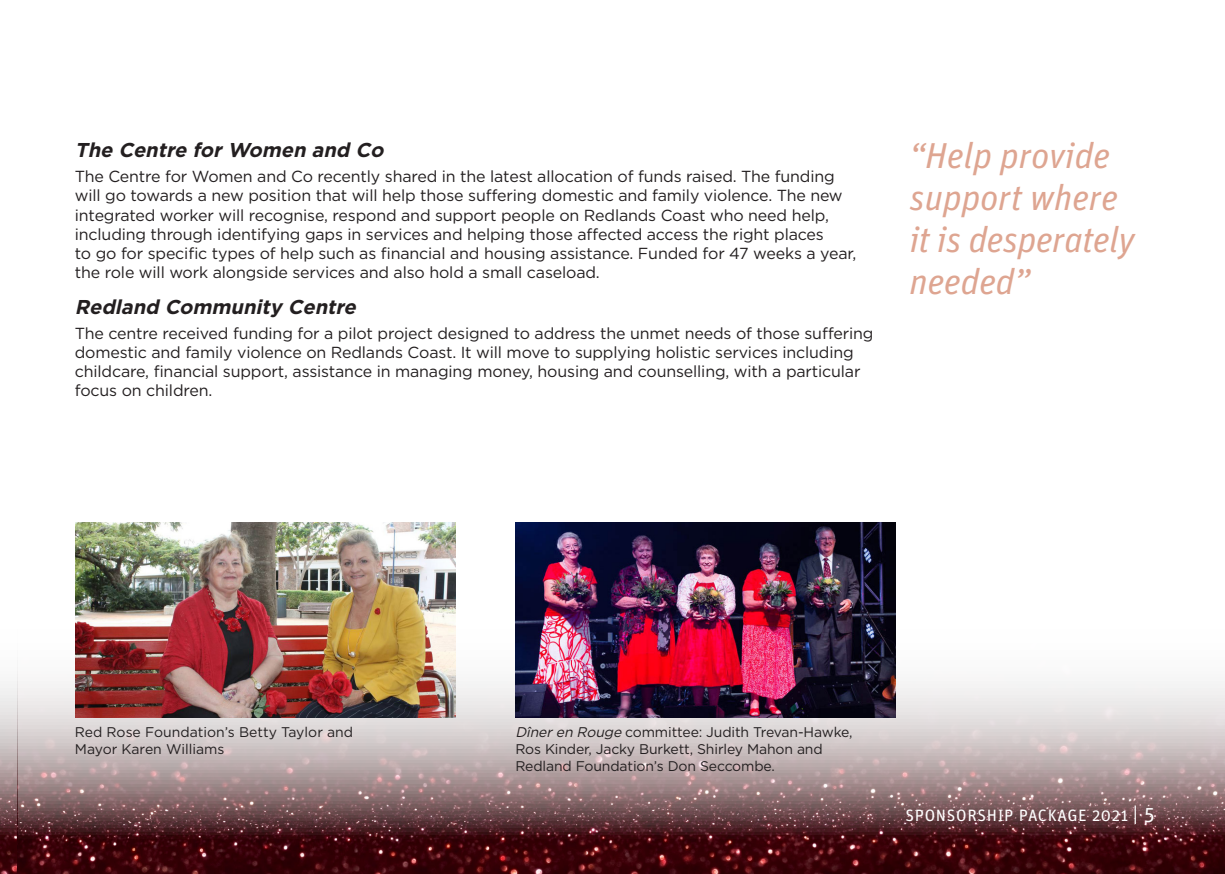
<style>
.page{position:relative;width:1225px;height:874px;background:#fff}
.page>*{position:absolute;margin:0;border:0;box-sizing:border-box;transform-origin:0 0}
.Mystique_heading{font:italic 36px/42px "Unit Pro";color:#dea591}
.Mystique_sponsor_lev{font:italic 700 20px "Gotham";color:#231f20}
.t1{font:16.4px "Unit Pro";letter-spacing:.04em;color:#fff}
.Mystique_body_copy{font:16px/19.2px "Gotham";letter-spacing:-.01em;color:#231f20}
.Mystique_photo_capti{font:14px/16.8px "Gotham";letter-spacing:-.01em;color:#231f20}
.s1{font-style:italic}
.s2{font-size:20.4px}
</style>
<div class="page">
<img style="left:0;top:522px;width:1225px;height:351px">
<img style="left:76px;top:522px;width:379px;height:194px">
<img style="left:515px;top:522px;width:380px;height:194px">
<p class="Mystique_sponsor_lev" style="left:75px;top:137px;width:315px">The Centre forWomen and Co</p>
<p class="Mystique_body_copy" style="left:75px;top:166px;width:783px">The Centre for Women and Co recently shared in the latest allocation of funds raised. The funding will go towards a new position that will help those suffering domestic and family violence. The new integrated worker will recognise, respond and support people on Redlands Coast who need help, including through identifying gaps in services and helping those affected access the right places<br>to go for specific types of help such as financial and housing assistance. Funded for 47 weeks a year, the role will work alongside services and also hold a small caseload.</p>
<p class="Mystique_sponsor_lev" style="left:75px;top:293px;width:288px">Redland Community Centre</p>
<p class="Mystique_body_copy" style="left:75px;top:323px;width:800px">The centre received funding for a pilot project designed to address the unmet needs of those suffering domestic and family violence on Redlands Coast. It will move to supplying holistic services including childcare, financial support, assistance in managing money, housing and counselling, with a particular focus on children.</p>
<p class="Mystique_heading" style="left:909px;top:132px;width:227px">“Help provide support where it is desperately needed”</p>
<p class="Mystique_photo_capti" style="left:75px;top:723px;width:280px">Red Rose Foundation’s Betty Taylor and<br>Mayor Karen Williams</p>
<p class="Mystique_photo_capti" style="left:515px;top:723px;width:339px"><span class="s1">Dîneren Rouge</span> committee: Judith Trevan-Hawke,<br>Ros Kinder, Jacky Burkett, Shirley Mahon and<br>Redland Foundation’s Don Seccombe.</p>
<p class="t1" style="left:905px;top:803px;width:251px">SPONSORSHIP PACKAGE 2021 <span class="s2">| 5</span></p>
</div>
